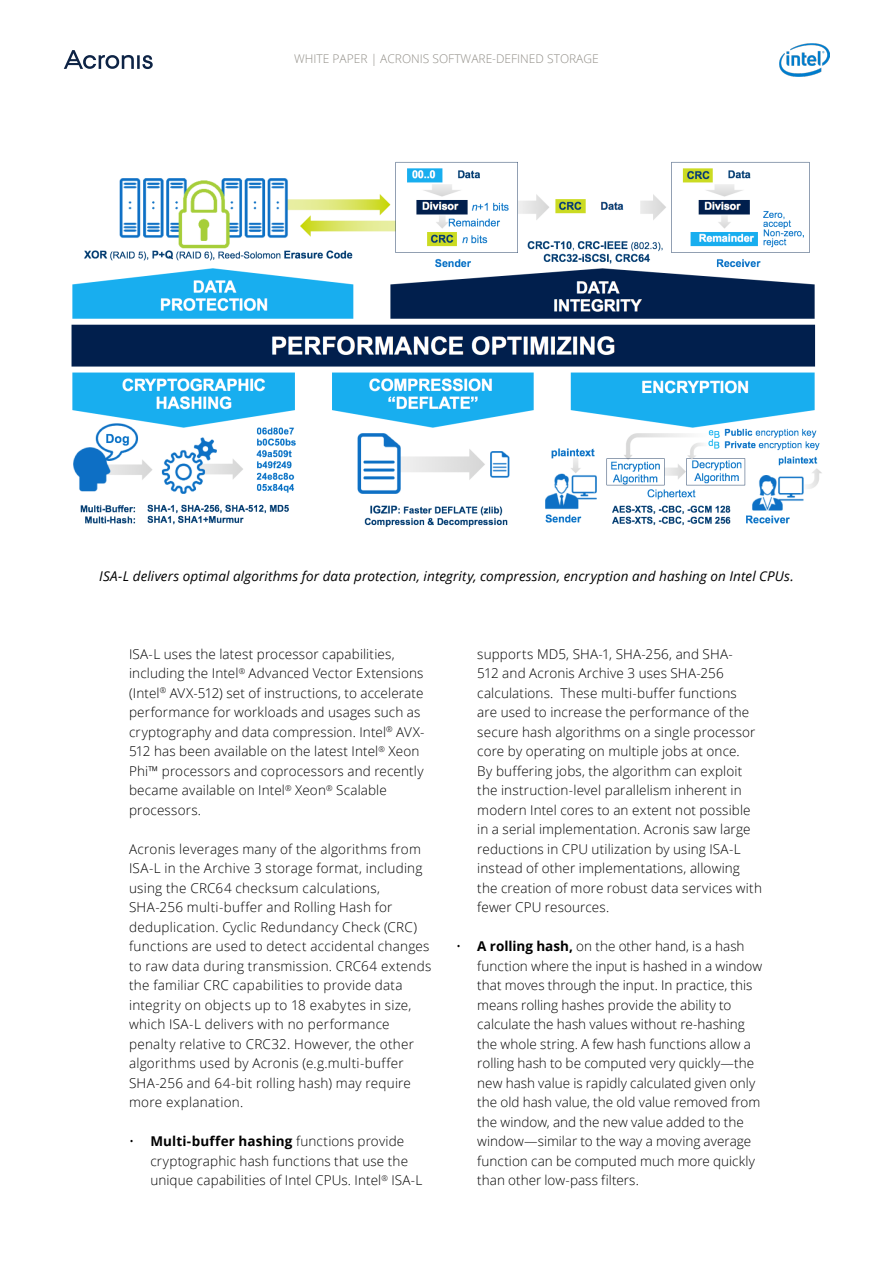
<style>
.page{position:relative;width:893px;height:1263px;background:#fff}
.page>*{position:absolute;margin:0;border:0;box-sizing:border-box;transform-origin:0 0}
.t1{font:300 13.5px/19.5px "Open Sans";letter-spacing:.01em;color:#000}
.t2{font:italic 13.5px "Open Sans";letter-spacing:.01em;color:#000}
.t3{font:300 12px "Open Sans";color:#918e87}
.s1{font-weight:700}
</style>
<div class="page">
<img style="left:71px;top:161px;width:751px;height:366px">
<img style="left:779px;top:43px;width:50px;height:33px">
<svg style="left:64px;top:50px;width:89px;height:19px"></svg>
<p class="t3" style="left:294px;top:51px;width:306px">WHITE PAPER | ACRONIS SOFTWARE-DEFINED STORAGE</p>
<p class="t2" style="left:99px;top:566px;width:696px">ISA-L delivers optimal algorithms for data protection, integrity, compression, encryption and hashing on Intel CPUs.</p>
<p class="t1" style="left:129px;top:643px;width:297px">ISA-L uses the latest processor capabilities, including the Intel<sup>®</sup> Advanced Vector Extensions (Intel<sup>®</sup> AVX-512) set of instructions, to accelerate performance for workloads and usages such as cryptography and data compression. Intel<sup>®</sup> AVX-512 has been available on the latest Intel<sup>®</sup> Xeon Phi™ processors and coprocessors and recently became available on Intel<sup>®</sup> Xeon<sup>®</sup> Scalable processors.</p>
<p class="t1" style="left:129px;top:838px;width:304px">Acronis leverages many of the algorithms from ISA-L in the Archive 3 storage format, including using the CRC64 checksum calculations, SHA-256 multi-buffer and Rolling Hash for deduplication. Cyclic Redundancy Check (CRC) functions are used to detect accidental changes to raw data during transmission. CRC64 extends the familiar CRC capabilities to provide data integrity on objects up to 18 exabytes in size, which ISA-L delivers with no performance penalty relative to CRC32. However, the other algorithms used by Acronis (e.g.multi-buffer SHA-256 and 64-bit rolling hash) may require more explanation.</p>
<p class="t1" style="left:150px;top:1131px;width:274px;text-indent:-21px">• <span class="s1">Multi-buffer hashing</span> functions provide cryptographic hash functions that use the unique capabilities of Intel CPUs. Intel<sup>®</sup> ISA-L</p>
<p class="t1" style="left:477px;top:643px;width:286px">supports MD5, SHA-1, SHA-256, and SHA-<br>512 and Acronis Archive 3 uses SHA-256 calculations. These multi-buffer functions<br>are used to increase the performance of the secure hash algorithms on a single processor core by operating on multiple jobs at once.<br>By buffering jobs, the algorithm can exploit the instruction-level parallelism inherent in modern Intel cores to an extent not possible in a serial implementation. Acronis saw large reductions in CPU utilization by using ISA-L instead of other implementations, allowing the creation of more robust data services with fewer CPU resources.</p>
<p class="t1" style="left:477px;top:936px;width:286px;text-indent:-21px">• <span class="s1">A rolling hash,</span> on the other hand, is a hash function where the input is hashed in a window that moves through the input. In practice, this means rolling hashes provide the ability to calculate the hash values without re-hashing the whole string. A few hash functions allow a rolling hash to be computed very quickly—the new hash value is rapidly calculated given only the old hash value, the old value removed from the window, and the new value added to the window—similar to the way a moving average function can be computed much more quickly than other low-pass filters.</p>
</div>
